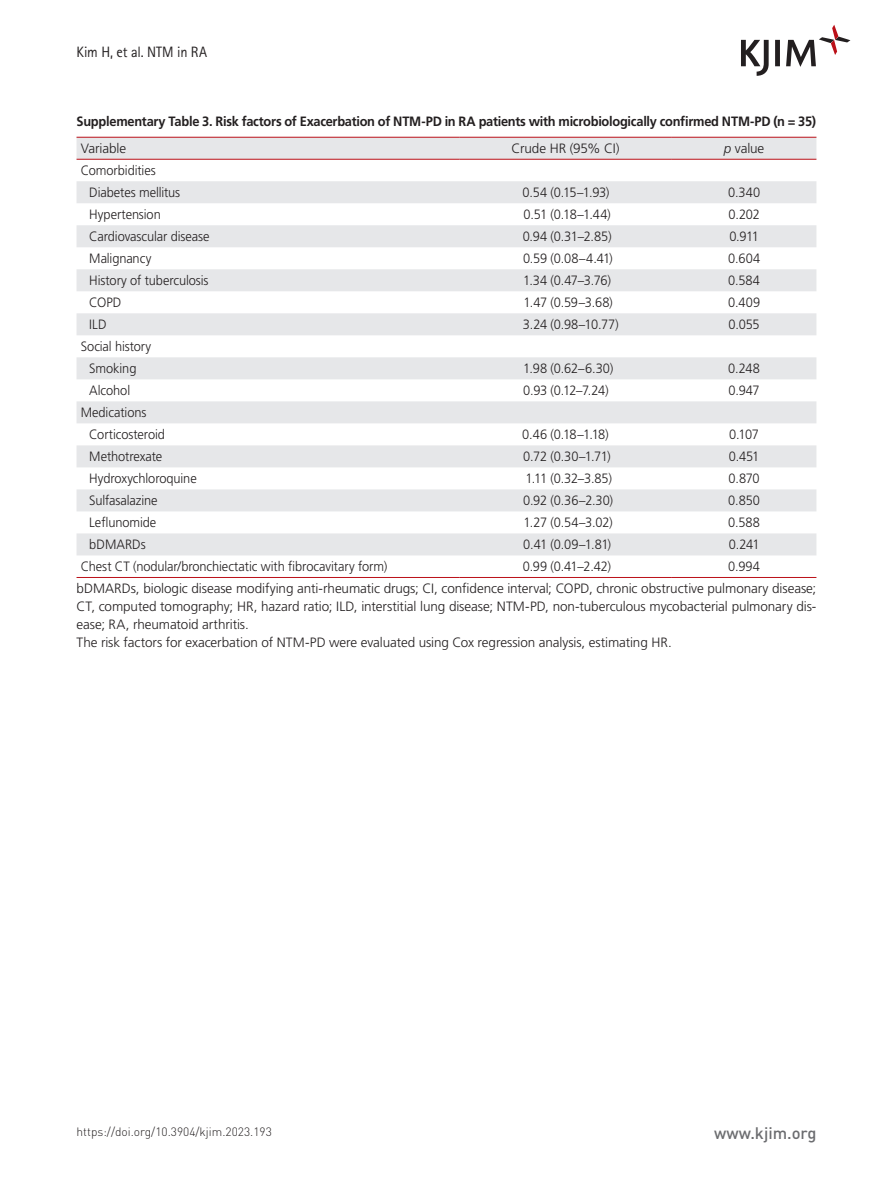
<style>
.page{position:relative;width:893px;height:1191px;background:#fff}
.page>*{position:absolute;margin:0;border:0;box-sizing:border-box;transform-origin:0 0}
.t1{font:500 16.5px "DIN Pro";color:#6c6d70}
.t2{font:15px "Rotis Sans Serif Std";color:#231f20;scale:.96 1}
.t3{font:300 13.5px/22px "Frutiger LT Std";letter-spacing:-.005em;color:#231f20;scale:.95 1}
.t4{font:300 13.5px/18px "Frutiger LT Std";letter-spacing:-.005em;color:#231f20}
.t5{font:700 13.5px "Frutiger LT Std";letter-spacing:-.02em;color:#231f20;scale:.95 1}
.t6{font:300 12px "DIN Pro";color:#231f20}
.s1{font-style:italic}
</style>
<div class="page">
<svg style="left:741px;top:25px;width:109px;height:51px"></svg>
<svg style="left:77px;top:138px;width:739px;height:417px;fill:#e6e7e9"></svg>
<hr style="left:77px;top:137px;width:382px;height:1px;background:#bb1018">
<hr style="left:459px;top:137px;width:213px;height:1px;background:#bb1018">
<hr style="left:672px;top:137px;width:144px;height:1px;background:#bb1018">
<hr style="left:77px;top:159px;width:382px;height:1px;background:#bb1018">
<hr style="left:459px;top:159px;width:213px;height:1px;background:#bb1018">
<hr style="left:672px;top:159px;width:144px;height:1px;background:#bb1018">
<hr style="left:77px;top:577px;width:382px;height:1px;background:#bb1018">
<hr style="left:459px;top:577px;width:213px;height:1px;background:#bb1018">
<hr style="left:672px;top:577px;width:144px;height:1px;background:#bb1018">
<p class="t2" style="left:77px;top:43px;width:137px">Kim H, et al. NTM in RA</p>
<p class="t5" style="left:77px;top:113px;width:780px">Supplementary Table 3. Risk factors of Exacerbation of NTM-PD in RA patients with microbiologically confirmed NTM-PD (n = 35)</p>
<p class="t4" style="left:81px;top:139px;width:47px">Variable</p>
<p class="t4" style="left:512px;top:139px;width:109px">Crude HR (95% CI)</p>
<p class="t4" style="left:724px;top:139px;width:42px"><span class="s1">p</span> value</p>
<p class="t3" style="left:89px;top:159px;width:97px;text-indent:-9px">Comorbidities<br>Diabetes mellitus</p>
<p class="t3" style="left:522px;top:181px;width:93px">0.54 (0.15–1.93)</p>
<p class="t3" style="left:728px;top:181px;width:35px">0.340</p>
<p class="t3" style="left:89px;top:203px;width:77px">Hypertension</p>
<p class="t3" style="left:524px;top:203px;width:93px">0.51 (0.18–1.44)</p>
<p class="t3" style="left:728px;top:203px;width:35px">0.202</p>
<p class="t3" style="left:89px;top:225px;width:128px">Cardiovascular disease</p>
<p class="t3" style="left:523px;top:225px;width:95px">0.94 (0.31–2.85)</p>
<p class="t3" style="left:729px;top:225px;width:33px">0.911</p>
<p class="t3" style="left:89px;top:247px;width:67px">Malignancy</p>
<p class="t3" style="left:523px;top:247px;width:96px">0.59 (0.08–4.41)</p>
<p class="t3" style="left:728px;top:247px;width:35px">0.604</p>
<p class="t3" style="left:89px;top:269px;width:127px">History of tuberculosis</p>
<p class="t3" style="left:523px;top:269px;width:94px">1.34 (0.47–3.76)</p>
<p class="t3" style="left:728px;top:269px;width:35px">0.584</p>
<p class="t3" style="left:89px;top:291px;width:35px">COPD</p>
<p class="t3" style="left:524px;top:291px;width:96px">1.47 (0.59–3.68)</p>
<p class="t3" style="left:728px;top:291px;width:35px">0.409</p>
<p class="t3" style="left:89px;top:313px;width:20px">ILD</p>
<p class="t3" style="left:523px;top:313px;width:102px">3.24 (0.98–10.77)</p>
<p class="t3" style="left:728px;top:313px;width:34px">0.055</p>
<p class="t3" style="left:81px;top:335px;width:76px;text-align:center">Social history<br>Smoking</p>
<p class="t3" style="left:523px;top:357px;width:96px">1.98 (0.62–6.30)</p>
<p class="t3" style="left:728px;top:357px;width:35px">0.248</p>
<p class="t3" style="left:89px;top:379px;width:45px">Alcohol</p>
<p class="t3" style="left:523px;top:379px;width:91px">0.93 (0.12–7.24)</p>
<p class="t3" style="left:728px;top:379px;width:34px">0.947</p>
<p class="t3" style="left:89px;top:401px;width:81px;text-indent:-9px">Medications<br>Corticosteroid</p>
<p class="t3" style="left:522px;top:423px;width:92px">0.46 (0.18–1.18)</p>
<p class="t3" style="left:729px;top:423px;width:33px">0.107</p>
<p class="t3" style="left:89px;top:445px;width:78px">Methotrexate</p>
<p class="t3" style="left:523px;top:445px;width:93px">0.72 (0.30–1.71)</p>
<p class="t3" style="left:729px;top:445px;width:34px">0.451</p>
<p class="t3" style="left:89px;top:467px;width:115px">Hydroxychloroquine</p>
<p class="t3" style="left:526px;top:467px;width:92px">1.11 (0.32–3.85)</p>
<p class="t3" style="left:728px;top:467px;width:34px">0.870</p>
<p class="t3" style="left:89px;top:489px;width:73px">Sulfasalazine</p>
<p class="t3" style="left:523px;top:489px;width:96px">0.92 (0.36–2.30)</p>
<p class="t3" style="left:728px;top:489px;width:35px">0.850</p>
<p class="t3" style="left:89px;top:511px;width:72px">Leflunomide</p>
<p class="t3" style="left:523px;top:511px;width:95px">1.27 (0.54–3.02)</p>
<p class="t3" style="left:728px;top:511px;width:35px">0.588</p>
<p class="t3" style="left:89px;top:533px;width:61px">bDMARDs</p>
<p class="t3" style="left:523px;top:533px;width:94px">0.41 (0.09–1.81)</p>
<p class="t3" style="left:729px;top:533px;width:34px">0.241</p>
<p class="t3" style="left:81px;top:555px;width:324px">Chest CT (nodular/bronchiectatic with fibrocavitary form)</p>
<p class="t3" style="left:523px;top:555px;width:94px">0.99 (0.41–2.42)</p>
<p class="t3" style="left:77px;top:555px;width:780px;text-indent:652px">0.994 bDMARDs, biologic disease modifying anti-rheumatic drugs; CI, confidence interval; COPD, chronic obstructive pulmonary disease;</p>
<p class="t4" style="left:77px;top:598px;width:741px">CT, computed tomography; HR, hazard ratio; ILD, interstitial lung disease; NTM-PD, non-tuberculous mycobacterial pulmonary dis&shy;ease; RA, rheumatoid arthritis.<br>The risk factors for exacerbation of NTM-PD were evaluated using Cox regression analysis, estimating HR.</p>
<p class="t6" style="left:77px;top:1123px;width:197px">https://doi.org/10.3904/kjim.2023.193</p>
<p class="t1" style="left:714px;top:1121px;width:104px">www.kjim.org</p>
</div>
